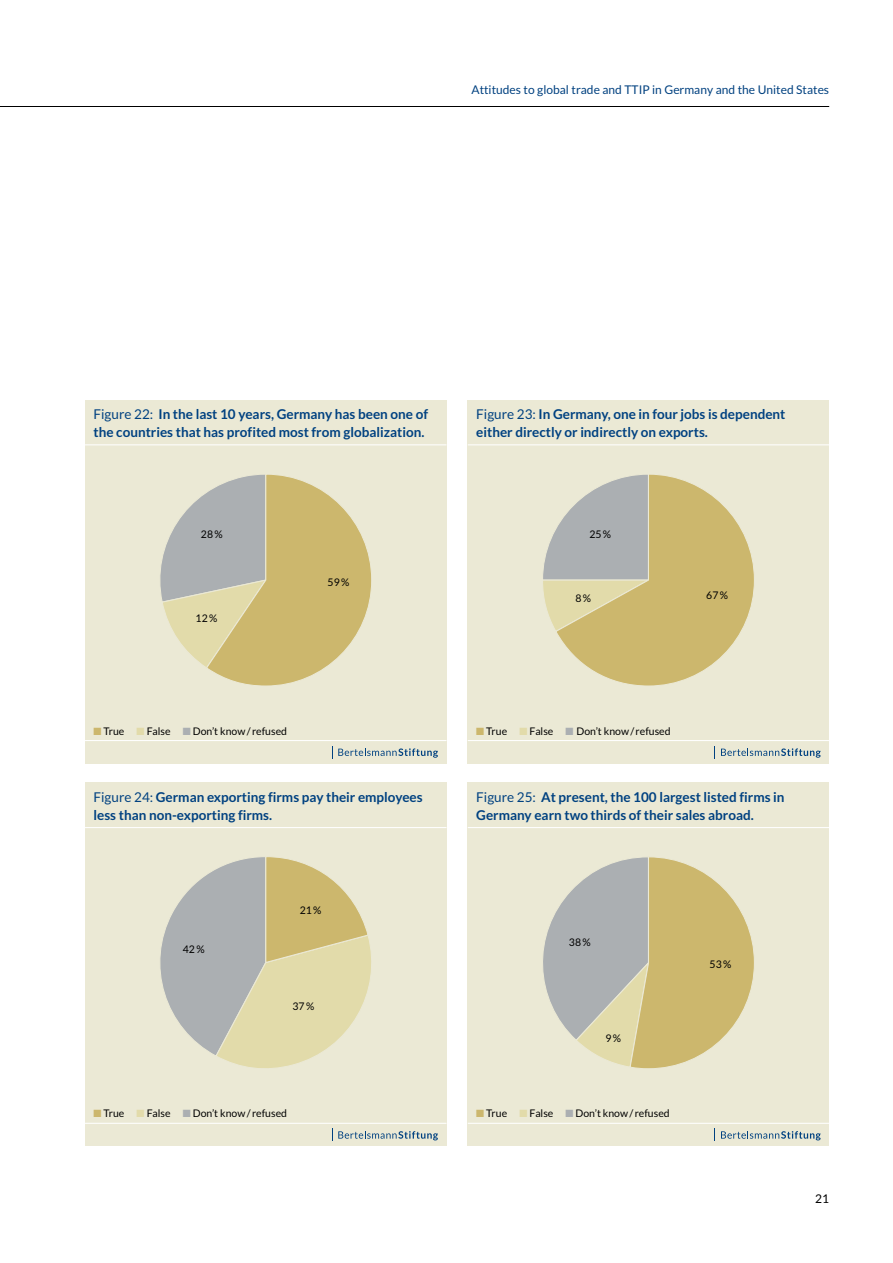
<style>
.page{position:relative;width:893px;height:1263px;background:#fff}
.page>*{position:absolute;margin:0;border:0;box-sizing:border-box;transform-origin:0 0}
.t1{font:700 13.5px/18px "Lato";color:#004180}
.t2{font:12px "Lato";color:#004180}
.t3{font:12px "Lato";color:#000}
.t4{font:10.5px "Lato";color:#000}
.s1{font-weight:400}
.s2{color:#ccb76d}
.s3{color:#e2dbaa}
.s4{color:#abafb2}
</style>
<div class="page">
<hr style="left:0;top:106px;width:829px;height:1px;background:#000">
<div style="left:85px;top:400px;width:361px;height:363px;background:#ebe9d5"></div>
<hr style="left:85px;top:444px;width:361px;height:1px;background:#fff">
<svg style="left:160px;top:474px;width:212px;height:212px"></svg>
<hr style="left:85px;top:740px;width:361px;height:1px;background:#fff">
<svg style="left:332px;top:746px;width:106px;height:13px"></svg>
<div style="left:468px;top:400px;width:361px;height:363px;background:#ebe9d5"></div>
<hr style="left:468px;top:444px;width:361px;height:1px;background:#fff">
<svg style="left:543px;top:474px;width:211px;height:212px"></svg>
<hr style="left:468px;top:740px;width:361px;height:1px;background:#fff">
<svg style="left:721px;top:748px;width:100px;height:10px"></svg>
<svg style="left:714px;top:746px;width:1px;height:13px"></svg>
<div style="left:85px;top:782px;width:361px;height:364px;background:#ebe9d5"></div>
<hr style="left:85px;top:827px;width:361px;height:1px;background:#fff">
<svg style="left:160px;top:857px;width:211px;height:211px"></svg>
<hr style="left:85px;top:1123px;width:361px;height:1px;background:#fff">
<svg style="left:332px;top:1128px;width:106px;height:13px"></svg>
<div style="left:468px;top:782px;width:361px;height:364px;background:#ebe9d5"></div>
<hr style="left:468px;top:827px;width:361px;height:1px;background:#fff">
<svg style="left:543px;top:857px;width:211px;height:212px"></svg>
<hr style="left:468px;top:1123px;width:361px;height:1px;background:#fff">
<svg style="left:721px;top:1131px;width:100px;height:9px"></svg>
<svg style="left:714px;top:1128px;width:1px;height:13px"></svg>
<p class="t2" style="left:471px;top:83px;width:359px">Attitudes to global trade and TTIP in Germany and the United States</p>
<p class="t1" style="left:94px;top:405px;width:336px"><span class="s1">Figure 22:</span> In the last 10 years, Germany has been one of the countries that has profited most from globalization.</p>
<p class="t4" style="left:201px;top:528px;width:23px">28%</p>
<p class="t4" style="left:196px;top:612px;width:23px">12%</p>
<p class="t4" style="left:94px;top:725px;width:195px"><span class="s2">■</span> True <span class="s3">■</span> False <span class="s4">■</span> Don’t know/ refused</p>
<p class="t4" style="left:328px;top:576px;width:23px">59%</p>
<p class="t1" style="left:94px;top:788px;width:331px"><span class="s1">Figure 24:</span> German exporting firms pay their employees less than non-exporting firms.</p>
<p class="t4" style="left:183px;top:943px;width:23px">42%</p>
<p class="t4" style="left:300px;top:904px;width:23px">21%</p>
<p class="t4" style="left:293px;top:1000px;width:23px">37%</p>
<p class="t4" style="left:94px;top:1107px;width:195px"><span class="s2">■</span> True <span class="s3">■</span> False <span class="s4">■</span> Don’t know/ refused</p>
<p class="t1" style="left:476px;top:405px;width:311px"><span class="s1">Figure 23:</span> In Germany, one in four jobs is dependent either directly or indirectly on exports.</p>
<p class="t4" style="left:589px;top:528px;width:23px">25%</p>
<p class="t4" style="left:575px;top:592px;width:17px">8%</p>
<p class="t4" style="left:706px;top:589px;width:23px">67%</p>
<p class="t4" style="left:476px;top:725px;width:196px"><span class="s2">■</span> True <span class="s3">■</span> False <span class="s4">■</span> Don’t know/ refused</p>
<p class="t1" style="left:476px;top:788px;width:310px"><span class="s1">Figure 25:</span> At present, the 100 largest listed firms in<br>Germany earn two thirds of their sales abroad.</p>
<p class="t4" style="left:569px;top:936px;width:23px">38%</p>
<p class="t4" style="left:605px;top:1032px;width:17px">9%</p>
<p class="t4" style="left:476px;top:1107px;width:195px"><span class="s2">■</span> True <span class="s3">■</span> False <span class="s4">■</span> Don’t know/ refused</p>
<p class="t4" style="left:710px;top:959px;width:23px">53%</p>
<p class="t3" style="left:815px;top:1192px;width:15px">21</p>
</div>
